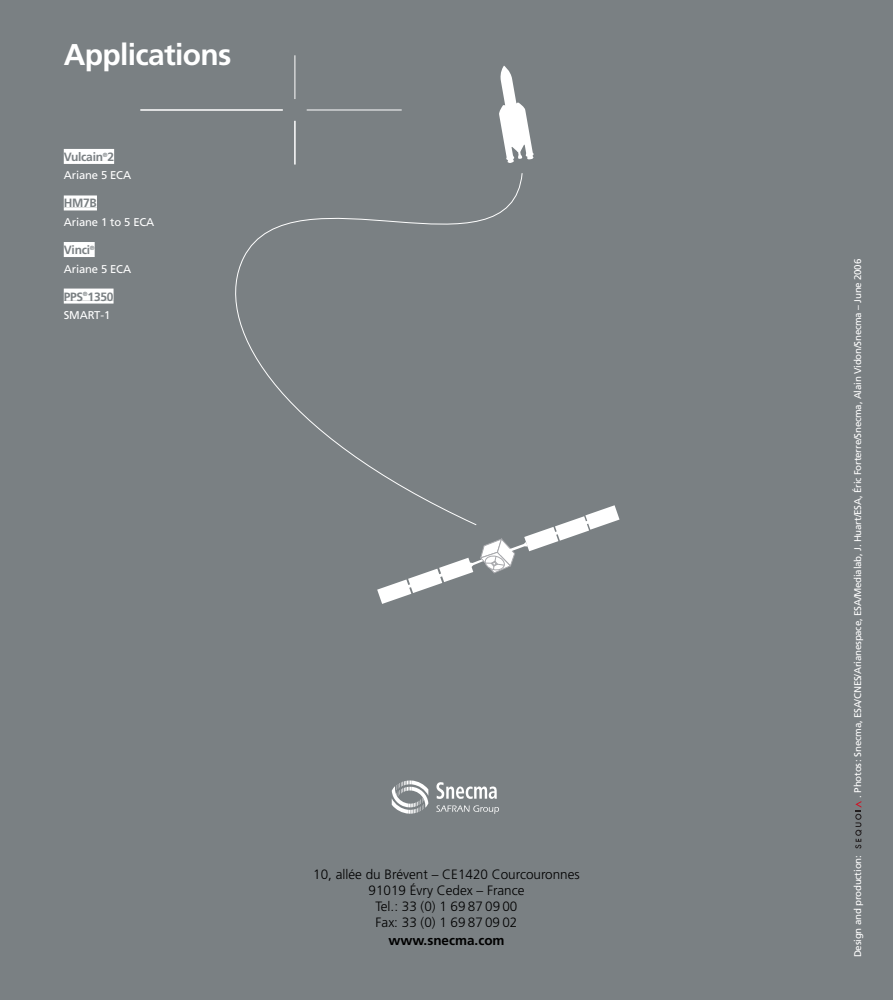
<style>
.page{position:relative;width:893px;height:1000px;background:#fff}
.page>*{position:absolute;margin:0;border:0;box-sizing:border-box;transform-origin:0 0}
.t1{font:700 30px "Frutiger";letter-spacing:-.02em;color:#fff}
.t2{font:300 13.5px/16.2px "Frutiger";color:#000;text-align:center}
.t3{font:700 13.5px "Frutiger";color:#000}
.t4{font:700 12px "Frutiger";letter-spacing:-.02em;color:#7a8083}
.t5{font:11.25px "Frutiger";letter-spacing:-.01em;color:#fff}
.t6{font:9.75px "Frutiger";letter-spacing:-.02em;color:#fff}
</style>
<div class="page">
<div style="left:0;top:0;width:893px;height:999px;background:#7a8083"></div>
<svg style="left:499px;top:66px;width:35px;height:96px"></svg>
<div style="left:64px;top:149px;width:50px;height:12px;background:#fff"></div>
<hr style="left:64px;top:161px;width:50px;height:3px;background:#fff">
<div style="left:64px;top:195px;width:33px;height:12px;background:#fff"></div>
<hr style="left:64px;top:207px;width:33px;height:3px;background:#fff">
<div style="left:64px;top:242px;width:31px;height:12px;background:#fff"></div>
<hr style="left:64px;top:254px;width:31px;height:3px;background:#fff">
<div style="left:64px;top:288px;width:50px;height:12px;background:#fff"></div>
<hr style="left:64px;top:300px;width:50px;height:3px;background:#fff">
<svg style="left:377px;top:505px;width:242px;height:98px"></svg>
<svg style="left:392px;top:780px;width:36px;height:33px"></svg>
<svg style="left:436px;top:782px;width:61px;height:16px"></svg>
<svg style="left:436px;top:805px;width:63px;height:8px"></svg>
<svg style="left:855px;top:801px;width:6px;height:47px"></svg>
<svg style="left:235px;top:162px;width:288px;height:363px"></svg>
<hr style="left:295px;top:55px;width:1px;height:44px;background:#fff">
<hr style="left:294px;top:121px;width:2px;height:43px;background:#fff">
<hr style="left:140px;top:109px;width:143px;height:2px;background:#fff">
<hr style="left:307px;top:110px;width:95px;height:1px;background:#fff">
<h1 class="t1" style="left:64px;top:43px;width:169px">Applications</h1>
<p class="t4" style="left:64px;top:152px;width:52px">Vulcain<sup>®</sup>2</p>
<p class="t5" style="left:64px;top:171px;width:69px">Ariane 5 ECA</p>
<p class="t4" style="left:64px;top:198px;width:35px">HM7B</p>
<p class="t5" style="left:64px;top:217px;width:92px">Ariane 1 to 5 ECA</p>
<p class="t4" style="left:64px;top:245px;width:32px">Vinci<sup>®</sup></p>
<p class="t5" style="left:64px;top:264px;width:69px">Ariane 5 ECA</p>
<p class="t4" style="left:64px;top:291px;width:51px">PPS<sup>®</sup>1350</p>
<p class="t5" style="left:64px;top:310px;width:48px">SMART-1</p>
<h2 class="t2" style="left:313px;top:866px;width:268px">10, allée du Brévent – CE1420 Courcouronnes<br>91019 Évry Cedex – France<br>Tel.: 33 (0) 1 69 87 09 00<br>Fax: 33 (0) 1 69 87 09 02</h2>
<h2 class="t3" style="left:388px;top:934px;width:118px">www.snecma.com</h2>
<p class="t6" style="left:854px;top:797px;width:540px;rotate:-90deg">. Photos: Snecma, ESA/CNES/Arianespace, ESA/Medialab, J. Huart/ESA, Éric Forterre/Snecma, Alain Vidon/Snecma – June 2006</p>
<p class="t6" style="left:854px;top:957px;width:104px;rotate:-90deg">Design and production:</p>
</div>
